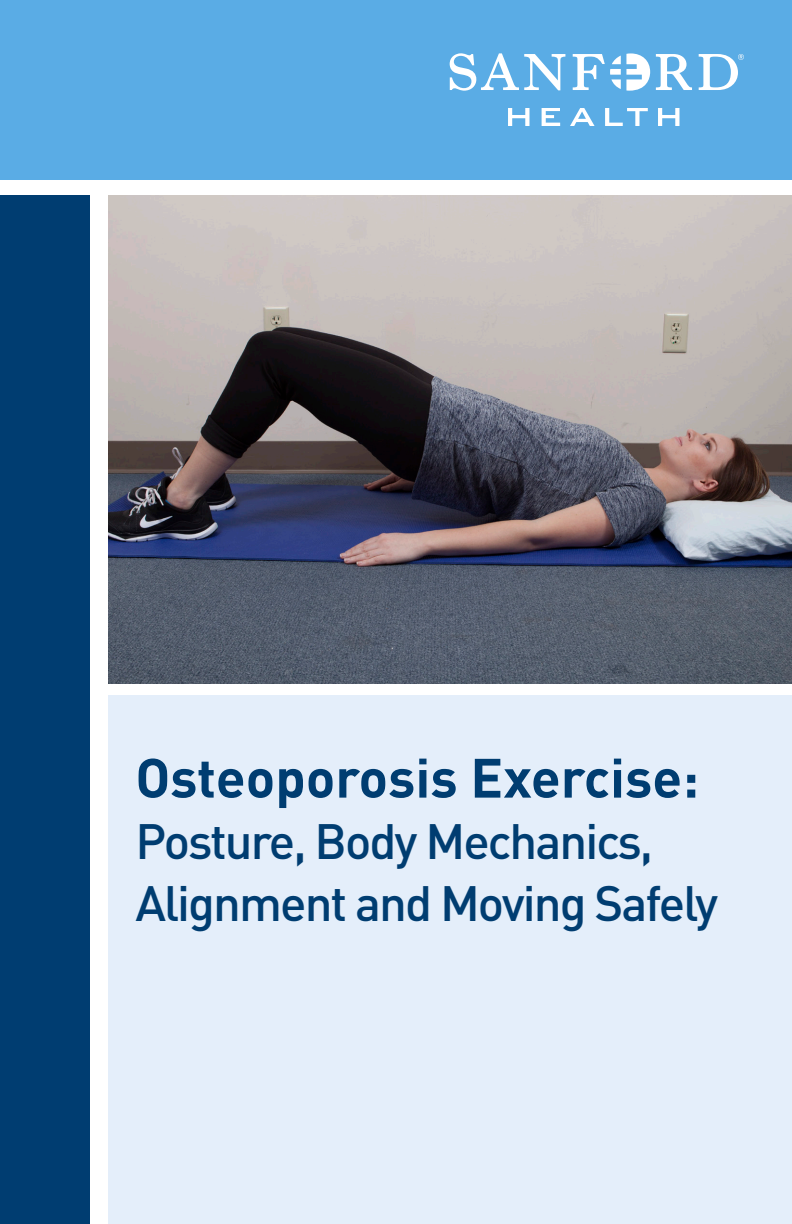
<style>
.page{position:relative;width:792px;height:1224px;background:#fff}
.page>*{position:absolute;margin:0;border:0;box-sizing:border-box;transform-origin:0 0}
.t1{font:700 54.4px "DINOT";color:#003d71}
.t2{font:500 49px "DINOT";letter-spacing:-.04em;color:#003d71}
.t3{font:500 41.8px "DINOT";color:#003d71}
</style>
<div class="page">
<img style="left:108px;top:196px;width:684px;height:488px">
<div style="left:0;top:0;width:792px;height:180px;background:#5aace5"></div>
<div style="left:108px;top:696px;width:684px;height:528px;background:#e4eefa"></div>
<div style="left:0;top:196px;width:90px;height:1028px;background:#003d71"></div>
<svg style="left:508px;top:108px;width:21px;height:18px"></svg>
<svg style="left:542px;top:108px;width:18px;height:18px"></svg>
<svg style="left:570px;top:108px;width:25px;height:18px"></svg>
<svg style="left:605px;top:108px;width:43px;height:18px"></svg>
<svg style="left:658px;top:108px;width:21px;height:18px"></svg>
<svg style="left:656px;top:54px;width:36px;height:36px"></svg>
<svg style="left:573px;top:53px;width:77px;height:38px"></svg>
<svg style="left:450px;top:53px;width:115px;height:38px"></svg>
<svg style="left:699px;top:54px;width:45px;height:36px"></svg>
<p class="t1" style="left:135px;top:742px;width:565px">Osteoporosis Exercise:</p>
<p class="t2" style="left:135px;top:810px;width:519px">Posture, Body Mechanics,</p>
<p class="t2" style="left:135px;top:872px;width:584px">Alignment and Moving Safely</p>
<p class="t3" style="left:153px;top:833px;width:428px">Osteoporosis Exercise:</p>
<p class="t3" style="left:153px;top:882px;width:520px">Weight-Bearing and Muscle</p>
</div>
